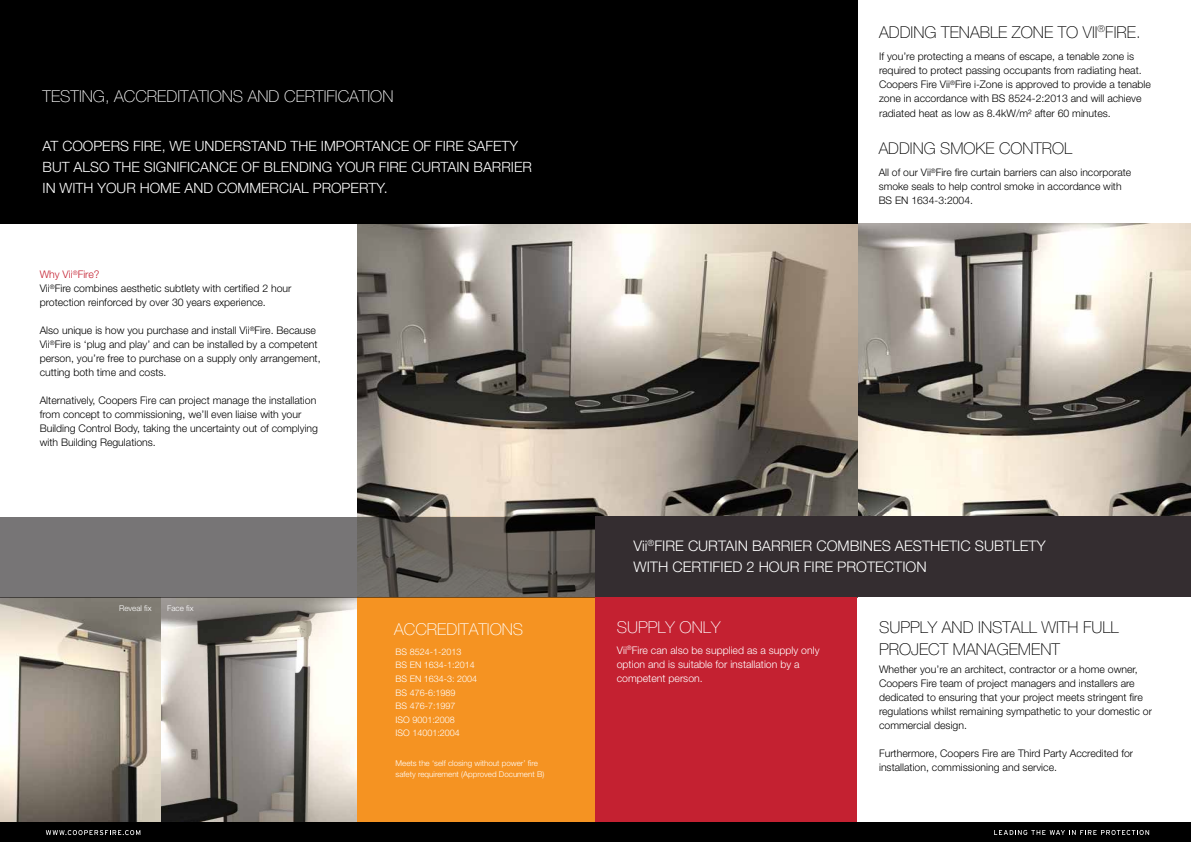
<style>
.page{position:relative;width:1191px;height:842px;background:#fff}
.page>*{position:absolute;margin:0;border:0;box-sizing:border-box;transform-origin:0 0}
.t1{font:100 16.4px/21.8px "Helvetica Neue";color:#000}
.t2{font:100 16.4px "Helvetica Neue";color:#fff}
.t3{font:100 16.2px "Helvetica Neue";color:#000}
.t4{font:300 14.6px/21.5px "Helvetica Neue";color:#fff}
.t5{font:300 14.2px/20.9px "Helvetica Neue";color:#fff}
.t6{font:300 10.5px/14px "Helvetica Neue";color:#000}
.t7{font:300 10.5px/14px "Helvetica Neue";color:#fff}
.t8{font:300 10.4px/14.1px "Helvetica Neue";color:#000}
.t9{font:300 9px/13.6px "Helvetica Neue";color:#fff}
.t10{font:300 8px/10.8px "Helvetica Neue";color:#fff}
.s1{color:#c42131}
</style>
<div class="page">
<img style="left:857px;top:224px;width:334px;height:292px">
<img style="left:357px;top:224px;width:500px;height:293px">
<img style="left:0;top:597px;width:162px;height:226px">
<img style="left:162px;top:597px;width:195px;height:226px">
<div style="left:0;top:0;width:857px;height:224px;background:#000"></div>
<div style="left:357px;top:597px;width:238px;height:245px;background:#f59322"></div>
<svg style="left:0;top:517px;width:595px;height:79px;background:#6c6968"></svg>
<div style="left:595px;top:516px;width:262px;height:318px;background:#c42131"></div>
<div style="left:595px;top:516px;width:596px;height:81px;background:#342d30"></div>
<div style="left:0;top:823px;width:1191px;height:19px;background:#000"></div>
<svg style="left:994px;top:830px;width:155px;height:5px"></svg>
<svg style="left:46px;top:830px;width:94px;height:5px"></svg>
<h1 class="t2" style="left:43px;top:86px;width:352px">TESTING, ACCREDITATIONS AND CERTIFICATION</h1>
<h3 class="t5" style="left:43px;top:135px;width:491px">AT COOPERS FIRE, WE UNDERSTAND THE IMPORTANCE OF FIRE SAFETY<br>BUT ALSO THE SIGNIFICANCE OF BLENDING YOUR FIRE CURTAIN BARRIER<br>IN WITH YOUR HOME AND COMMERCIAL PROPERTY.</h3>
<p class="t6" style="left:40px;top:267px;width:253px"><span class="s1">Why Vii</span><sup>®</sup><span class="s1">Fire?<br></span>Vii<sup>®</sup>Fire combines aesthetic subtlety with certified 2 hour protection reinforced by over 30 years experience.</p>
<p class="t6" style="left:40px;top:323px;width:282px">Also unique is how you purchase and install Vii<sup>®</sup>Fire. Because Vii<sup>®</sup>Fire is ‘plug and play’ and can be installed by a competent person, you’re free to purchase on a supply only arrangement, cutting both time and costs.</p>
<p class="t6" style="left:40px;top:393px;width:280px">Alternatively, Coopers Fire can project manage the installation from concept to commissioning, we’ll even liaise with your Building Control Body, taking the uncertainty out of complying with Building Regulations.</p>
<p class="t10" style="left:119px;top:603px;width:34px">Reveal fix</p>
<p class="t10" style="left:167px;top:603px;width:28px">Face fix</p>
<h1 class="t2" style="left:394px;top:619px;width:131px">ACCREDITATIONS</h1>
<p class="t9" style="left:395px;top:644px;width:83px">BS 8524-1-2013<br>BS EN 1634-1:2014<br>BS EN 1634-3: 2004<br>BS 476-6:1989<br>BS 476-7:1997<br>ISO 9001:2008<br>ISO 14001:2004</p>
<p class="t10" style="left:395px;top:758px;width:150px">Meets the ‘self closing without power’ fire safety requirement (Approved Document B)</p>
<h1 class="t1" style="left:879px;top:21px;width:263px">ADDING TENABLE ZONE TO VII<sup>®</sup>FIRE.</h1>
<p class="t6" style="left:879px;top:49px;width:273px">If you’re protecting a means of escape, a tenable zone is required to protect passing occupants from radiating heat.<br>Coopers Fire Vii<sup>®</sup>Fire i-Zone is approved to provide a tenable zone in accordance with BS 8524-2:2013 and will achieve radiated heat as low as 8.4kW/m² after 60 minutes.</p>
<h2 class="t3" style="left:878px;top:139px;width:195px">ADDING SMOKE CONTROL</h2>
<p class="t8" style="left:878px;top:165px;width:254px">All of our Vii<sup>®</sup>Fire fire curtain barriers can also incorporate smoke seals to help control smoke in accordance with<br>BS EN 1634-3:2004.</p>
<h3 class="t4" style="left:633px;top:535px;width:414px">Vii<sup>®</sup>FIRE CURTAIN BARRIER COMBINES AESTHETIC SUBTLETY<br>WITH CERTIFIED 2 HOUR FIRE PROTECTION</h3>
<h1 class="t2" style="left:617px;top:618px;width:105px">SUPPLY ONLY</h1>
<p class="t7" style="left:617px;top:643px;width:204px">Vii<sup>®</sup>Fire can also be supplied as a supply only option and is suitable for installation by a competent person.</p>
<h1 class="t1" style="left:879px;top:616px;width:241px">SUPPLY AND INSTALL WITH FULL<br>PROJECT MANAGEMENT</h1>
<p class="t6" style="left:879px;top:662px;width:274px">Whether you’re an architect, contractor or a home owner, Coopers Fire team of project managers and installers are dedicated to ensuring that your project meets stringent fire regulations whilst remaining sympathetic to your domestic or commercial design.</p>
<p class="t6" style="left:879px;top:746px;width:256px">Furthermore, Coopers Fire are Third Party Accredited for installation, commissioning and service.</p>
</div>
